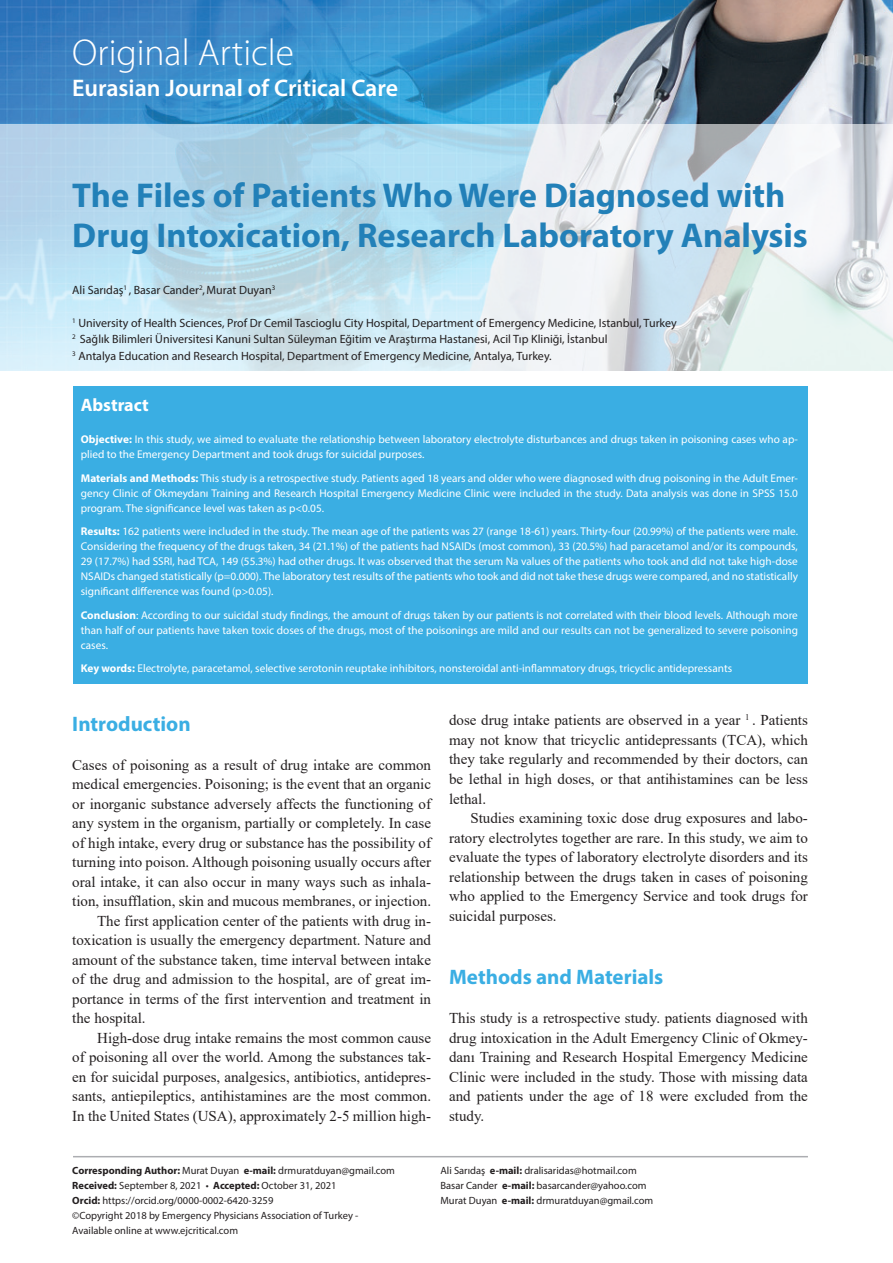
<style>
.page{position:relative;width:893px;height:1263px;background:#fff}
.page>*{position:absolute;margin:0;border:0;box-sizing:border-box;transform-origin:0 0}
.t1{font:300 37.5px "Myriad Pro";color:#fff}
.t2{font:700 34.5px/40.5px "Myriad Pro";color:#2280b8}
.t3{font:600 24px "Myriad Pro";color:#fff}
.t4{font:700 21px "Myriad Pro";color:#3aaee3}
.t5{font:700 18px "Myriad Pro";color:#fff}
.t6{font:15px/19.5px "Times New Roman";color:#231f20;text-align:justify}
.t7{font:12px "Myriad Pro";color:#231f20}
.t8{font:11.25px/15px "Myriad Pro";color:#fff;text-align:justify}
.t9{font:10.5px "Myriad Pro";color:#231f20}
.s1{font-weight:700}
</style>
<div class="page">
<img style="left:0;top:0;width:893px;height:124px">
<hr style="left:73px;top:1156px;width:735px;height:1px;background:#acadb1">
<div style="left:73px;top:386px;width:734px;height:297px;background:#3aaee3"></div>
<svg style="left:0;top:124px;width:893px;height:247px"></svg>
<p class="t1" style="left:72px;top:32px;width:223px">Original Article</p>
<p class="t3" style="left:72px;top:72px;width:327px">Eurasian Journal of Critical Care</p>
<p class="t2" style="left:72px;top:174px;width:737px">The Files of Patients Who Were Diagnosed with<br>Drug Intoxication, Research Laboratory Analysis</p>
<p class="t7" style="left:72px;top:282px;width:204px">Ali Sarıdaş<sup>1</sup> , Basar Cander<sup>2</sup>,Murat Duyan<sup>3</sup></p>
<p class="t7" style="left:72px;top:315px;width:606px"><sup>1</sup> University of Health Sciences, Prof Dr Cemil Tascioglu City Hospital, Department of Emergency Medicine, Istanbul, Turkey</p>
<p class="t7" style="left:72px;top:332px;width:537px"><sup>2</sup> Sağlık Bilimleri Üniversitesi Kanuni Sultan Süleyman Eğitim ve Araştırma Hastanesi, Acil Tıp Kliniği, İstanbul</p>
<p class="t7" style="left:72px;top:348px;width:481px"><sup>3</sup> Antalya Education and Research Hospital, Department of Emergency Medicine, Antalya, Turkey.</p>
<p class="t5" style="left:81px;top:394px;width:70px">Abstract</p>
<p class="t8" style="left:81px;top:432px;width:719px"><span class="s1">Objective:</span> In this study, we aimed to evaluate the relationship between laboratory electrolyte disturbances and drugs taken in poisoning cases who ap&shy;plied to the Emergency Department and took drugs for suicidal purposes.</p>
<p class="t8" style="left:81px;top:470px;width:719px"><span class="s1">Materials and Methods:</span> This study is a retrospective study. Patients aged 18 years and older who were diagnosed with drug poisoning in the Adult Emer&shy;gency Clinic of Okmeydanı Training and Research Hospital Emergency Medicine Clinic were included in the study. Data analysis was done in SPSS 15.0 program. The significance level was taken as p&lt;0.05.</p>
<p class="t8" style="left:81px;top:524px;width:719px"><span class="s1">Results:</span> 162 patients were included in the study. The mean age of the patients was 27 (range 18-61) years. Thirty-four (20.99%) of the patients were male.<br>Considering the frequency of the drugs taken, 34 (21.1%) of the patients had NSAIDs (most common), 33 (20.5%) had paracetamol and/or its compounds, 29 (17.7%) had SSRI, had TCA, 149 (55.3%) had other drugs. It was observed that the serum Na values of the patients who took and did not take high-dose NSAIDs changed statistically (p=0.000). The laboratory test results of the patients who took and did not take these drugs were compared, and no statistically significant difference was found (p&gt;0.05).</p>
<p class="t8" style="left:81px;top:607px;width:719px"><span class="s1">Conclusion</span>: According to our suicidal study findings, the amount of drugs taken by our patients is not correlated with their blood levels. Although more than half of our patients have taken toxic doses of the drugs, most of the poisonings are mild and our results can not be generalized to severe poisoning cases.</p>
<p class="t8" style="left:81px;top:661px;width:653px"><span class="s1">Key words:</span> Electrolyte, paracetamol, selective serotonin reuptake inhibitors, nonsteroidal anti-inflammatory drugs, tricyclic antidepressants</p>
<p class="t4" style="left:72px;top:710px;width:120px">Introduction</p>
<p class="t6" style="left:72px;top:754px;width:360px">Cases of poisoning as a result of drug intake are common medical emergencies. Poisoning; is the event that an organic or inorganic substance adversely affects the functioning of any system in the organism, partially or completely. In case of high intake, every drug or substance has the possibility of turning into poison. Although poisoning usually occurs after oral intake, it can also occur in many ways such as inhala&shy;tion, insufflation, skin and mucous membranes, or injection.</p>
<p class="t6" style="left:72px;top:910px;width:360px;text-indent:25px">The first application center of the patients with drug in&shy;toxication is usually the emergency department. Nature and amount of the substance taken, time interval between intake of the drug and admission to the hospital, are of great im&shy;portance in terms of the first intervention and treatment in the hospital.</p>
<p class="t6" style="left:72px;top:1027px;width:360px;text-indent:25px">High-dose drug intake remains the most common cause of poisoning all over the world. Among the substances tak&shy;en for suicidal purposes, analgesics, antibiotics, antidepres&shy;sants, antiepileptics, antihistamines are the most common.<br>In the United States (USA), approximately 2-5 million high-</p>
<p class="t6" style="left:449px;top:710px;width:360px">dose drug intake patients are observed in a year <sup>1</sup> . Patients may not know that tricyclic antidepressants (TCA), which they take regularly and recommended by their doctors, can be lethal in high doses, or that antihistamines can be less lethal.</p>
<p class="t6" style="left:449px;top:808px;width:360px;text-indent:21px">Studies examining toxic dose drug exposures and labo&shy;ratory electrolytes together are rare. In this study, we aim to evaluate the types of laboratory electrolyte disorders and its relationship between the drugs taken in cases of poisoning who applied to the Emergency Service and took drugs for suicidal purposes.</p>
<p class="t4" style="left:449px;top:963px;width:216px">Methods and Materials</p>
<p class="t6" style="left:449px;top:1008px;width:360px">This study is a retrospective study. patients diagnosed with drug intoxication in the Adult Emergency Clinic of Okmey&shy;danı Training and Research Hospital Emergency Medicine Clinic were included in the study. Those with missing data and patients under the age of 18 were excluded from the study.</p>
<p class="t9" style="left:72px;top:1164px;width:324px"><span class="s1">Corresponding Author:</span> Murat Duyan <span class="s1">e-mail:</span> drmuratduyan@gmail.com</p>
<p class="t9" style="left:72px;top:1179px;width:266px"><span class="s1">Received:</span> September 8, 2021 • <span class="s1">Accepted:</span> October 31, 2021</p>
<p class="t9" style="left:72px;top:1194px;width:203px"><span class="s1">Orcid:</span> https://orcid.org/0000-0002-6420-3259</p>
<p class="t9" style="left:72px;top:1209px;width:288px">©Copyright 2018 by Emergency Physicians Association of Turkey -</p>
<p class="t9" style="left:72px;top:1224px;width:167px">Available online at www.ejcritical.com</p>
<p class="t9" style="left:440px;top:1164px;width:198px">Ali Sarıdaş <span class="s1">e-mail:</span> dralisaridas@hotmail.com</p>
<p class="t9" style="left:440px;top:1179px;width:208px">Basar Cander <span class="s1">e-mail:</span> basarcander@yahoo.com</p>
<p class="t9" style="left:440px;top:1194px;width:214px">Murat Duyan <span class="s1">e-mail:</span> drmuratduyan@gmail.com</p>
</div>
